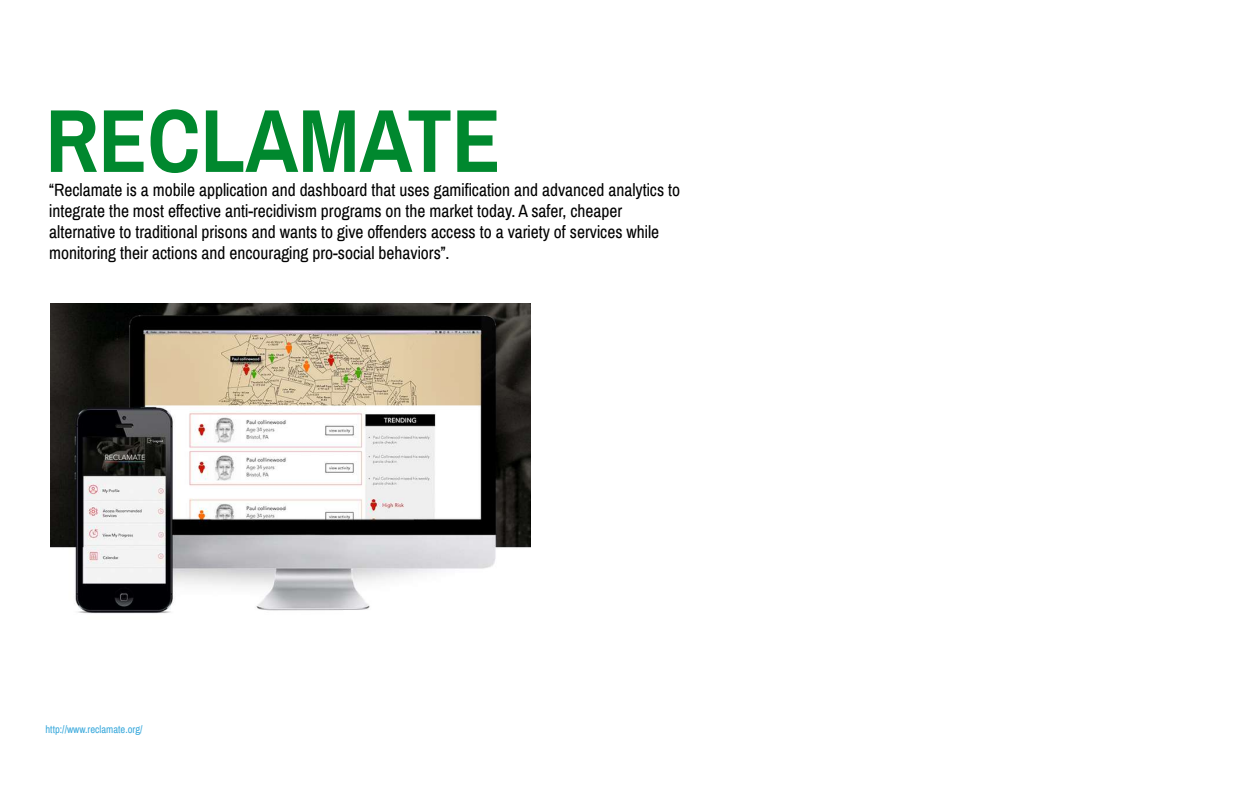
<style>
.page{position:relative;width:1260px;height:788px;background:#fff}
.page>*{position:absolute;margin:0;border:0;box-sizing:border-box;transform-origin:0 0}
.t1{font:700 89.51px "Archivo Narrow";color:#00882e}
.t2{font:17.5px/21px "Archivo Narrow";color:#000}
.t3{font:10.5px "Archivo Narrow";color:#39a9dc}
</style>
<div class="page">
<img style="left:51px;top:304px;width:479px;height:310px">
<h1 class="t1" style="left:46px;top:86px;width:457px">RECLAMATE</h1>
<p class="t2" style="left:49px;top:180px;width:632px">“Reclamate is a mobile application and dashboard that uses gamification and advanced analytics to integrate the most effective anti-recidivism programs on the market today. A safer, cheaper alternative to traditional prisons and wants to give offenders access to a variety of services while monitoring their actions and encouraging pro-social behaviors”.</p>
<p class="t3" style="left:46px;top:723px;width:99px">http://www.reclamate.org/</p>
</div>
